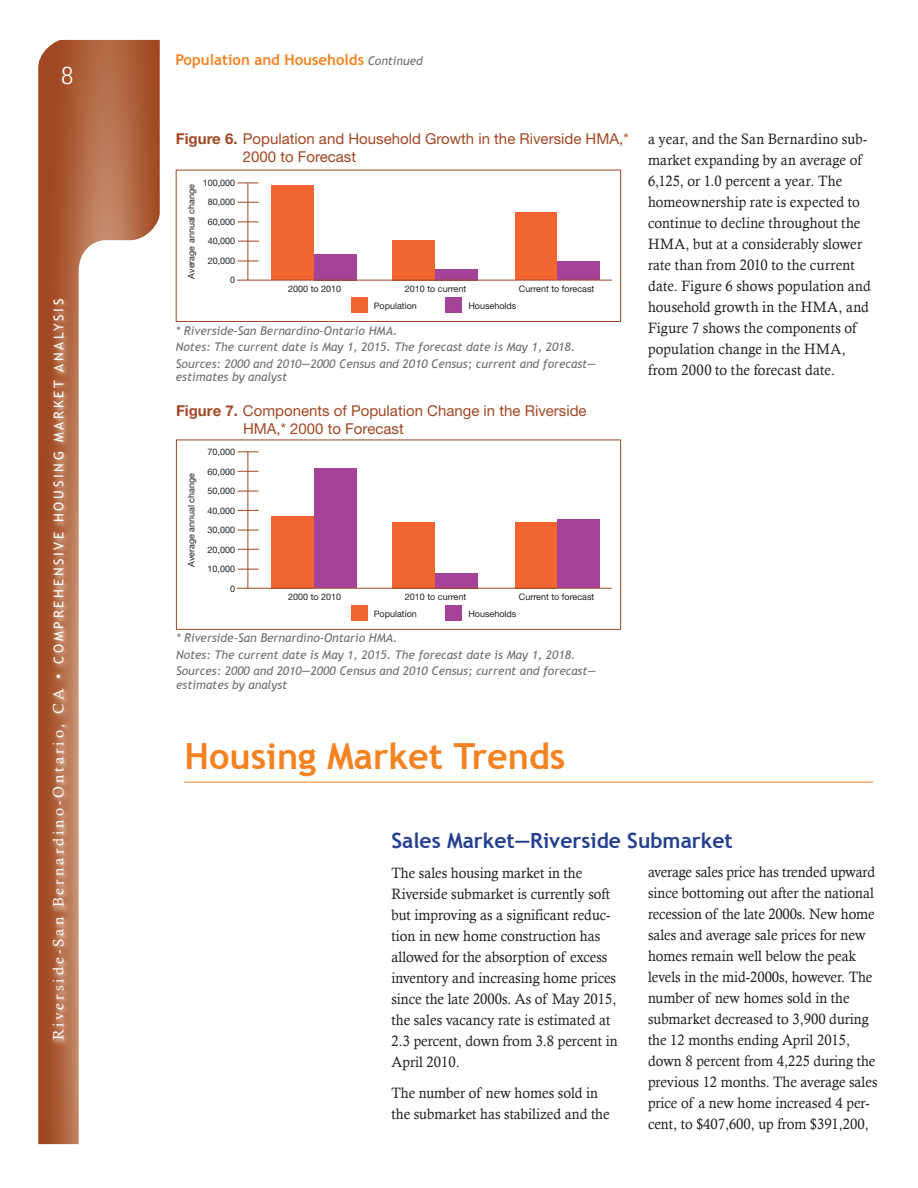
<style>
.page{position:relative;width:918px;height:1188px;background:#fff}
.page>*{position:absolute;margin:0;border:0;box-sizing:border-box;transform-origin:0 0}
.level1{font:700 36px "Trebuchet MS";color:#f58220}
.t1{font:300 27px "Rotis Sans Serif";color:#fff}
.level2{font:700 21px "Trebuchet MS";color:#25408f}
.body_text{font:15px/21px "Calisto";color:#231f20;scale:.95 1}
.t2{font:15px/18px "Helvetica Neue";color:#a14723}
.t3{font:15px "Calisto";letter-spacing:.2em;color:#fff}
.t4{font:700 15px "Trebuchet MS";color:#f58220}
.t5{font:italic 12px/13.5px "Trebuchet MS";color:#6d6e71}
.t6{font:9px/19.5px "Helvetica Neue";color:#231f20;text-align:right}
.s1{font-family:"Trebuchet MS";font-size:13.5px}
.s2{font-weight:400;font-style:italic;font-size:12px;color:#6d6e71}
.s3{font-weight:700}
.s4{font-style:inherit}
</style>
<div class="page">
<svg style="left:38px;top:40px;width:122px;height:1104px;background:#ad603b"></svg>
<svg style="left:79px;top:240px;width:106px;height:904px"></svg>
<svg style="left:38px;top:39px;width:30px;height:30px"></svg>
<svg style="left:130px;top:210px;width:36px;height:36px"></svg>
<img style="left:46px;top:290px;width:31px;height:761px">
<hr style="left:184px;top:782px;width:689px;height:1px;background:#f58220">
<div style="left:351px;top:298px;width:17px;height:15px;background:#f26531"></div>
<div style="left:446px;top:298px;width:16px;height:15px;background:#a54399"></div>
<div style="left:176px;top:170px;width:445px;height:152px;border:1px solid #a14723"></div>
<hr style="left:248px;top:183px;width:1px;height:97px;background:#a14723">
<div style="left:314px;top:254px;width:42px;height:26px;background:#a54399"></div>
<div style="left:271px;top:185px;width:43px;height:95px;background:#f26531"></div>
<div style="left:435px;top:269px;width:43px;height:11px;background:#a54399"></div>
<div style="left:393px;top:240px;width:42px;height:40px;background:#f26531"></div>
<div style="left:557px;top:261px;width:42px;height:19px;background:#a54399"></div>
<div style="left:515px;top:212px;width:42px;height:68px;background:#f26531"></div>
<hr style="left:237px;top:280px;width:375px;height:1px;background:#a14723">
<svg style="left:238px;top:261px;width:21px;height:1px"></svg>
<svg style="left:238px;top:241px;width:21px;height:1px"></svg>
<svg style="left:238px;top:222px;width:21px;height:1px"></svg>
<svg style="left:238px;top:202px;width:21px;height:1px"></svg>
<svg style="left:238px;top:183px;width:21px;height:1px"></svg>
<div style="left:176px;top:440px;width:445px;height:190px;border:1px solid #a14723"></div>
<div style="left:351px;top:606px;width:17px;height:15px;background:#f26531"></div>
<div style="left:446px;top:606px;width:16px;height:15px;background:#a54399"></div>
<hr style="left:248px;top:451px;width:1px;height:137px;background:#a14723">
<div style="left:314px;top:469px;width:42px;height:119px;background:#a54399"></div>
<div style="left:271px;top:516px;width:43px;height:72px;background:#f26531"></div>
<div style="left:435px;top:573px;width:43px;height:16px;background:#a54399"></div>
<div style="left:393px;top:522px;width:42px;height:66px;background:#f26531"></div>
<div style="left:557px;top:519px;width:42px;height:69px;background:#a54399"></div>
<div style="left:515px;top:522px;width:42px;height:66px;background:#f26531"></div>
<hr style="left:237px;top:588px;width:375px;height:1px;background:#a14723">
<svg style="left:238px;top:569px;width:21px;height:1px"></svg>
<svg style="left:238px;top:549px;width:21px;height:1px"></svg>
<svg style="left:238px;top:530px;width:21px;height:1px"></svg>
<svg style="left:238px;top:510px;width:21px;height:1px"></svg>
<svg style="left:238px;top:491px;width:21px;height:1px"></svg>
<svg style="left:238px;top:471px;width:21px;height:1px"></svg>
<svg style="left:238px;top:451px;width:21px;height:1px"></svg>
<h2 class="t1" style="left:61px;top:60px;width:14px">8</h2>
<p class="t3" style="left:50px;top:1040px;width:743px;rotate:-90deg">Riverside-San Bernardino-Ontario, CA • <span class="s1">COMPREHENSIVE HOUSING MARKET ANALYSIS</span></p>
<p class="t4" style="left:176px;top:50px;width:249px">Population and Households <span class="s2">Continued</span></p>
<p class="t2" style="left:243px;top:130px;width:387px;text-indent:-67px"><span class="s3">Figure 6.</span> Population and Household Growth in the Riverside <span class="s4">HMA,*<br></span>2000 to Forecast</p>
<p class="t6" style="left:182px;top:279px;width:96px;rotate:-90deg">Average annual change</p>
<p class="t6" style="left:203px;top:173px;width:34px">100,000<br>80,000<br>60,000<br>40,000<br>20,000<br>0</p>
<p class="t6" style="left:288px;top:279px;width:55px">2000 to 2010</p>
<p class="t6" style="left:405px;top:279px;width:63px">2010 to current</p>
<p class="t6" style="left:519px;top:279px;width:77px">Current to forecast</p>
<p class="t6" style="left:374px;top:296px;width:45px">Population</p>
<p class="t6" style="left:468px;top:296px;width:50px">Households</p>
<p class="t5" style="left:176px;top:324px;width:223px">* Riverside-San Bernardino-Ontario HMA.</p>
<p class="t5" style="left:176px;top:340px;width:401px">Notes: The current date is May 1, 2015. The forecast date is May 1, 2018.</p>
<p class="t5" style="left:176px;top:357px;width:422px">Sources: 2000 and 2010—2000 Census and 2010 Census; current and forecast— estimates by analyst</p>
<p class="t2" style="left:243px;top:401px;width:345px;text-indent:-67px"><span class="s3">Figure 7.</span> Components of Population Change in the Riverside<br><span class="s4">HMA,*</span> 2000 to Forecast</p>
<p class="t6" style="left:181px;top:567px;width:96px;rotate:-90deg">Average annual change</p>
<p class="t6" style="left:208px;top:442px;width:29px">70,000<br>60,000<br>50,000<br>40,000<br>30,000<br>20,000<br>10,000<br>0</p>
<p class="t6" style="left:288px;top:587px;width:55px">2000 to 2010</p>
<p class="t6" style="left:405px;top:587px;width:63px">2010 to current</p>
<p class="t6" style="left:519px;top:587px;width:77px">Current to forecast</p>
<p class="t6" style="left:374px;top:604px;width:45px">Population</p>
<p class="t6" style="left:468px;top:604px;width:50px">Households</p>
<p class="t5" style="left:176px;top:631px;width:223px">* Riverside-San Bernardino-Ontario HMA.</p>
<p class="t5" style="left:176px;top:648px;width:401px">Notes: The current date is May 1, 2015. The forecast date is May 1, 2018.</p>
<p class="t5" style="left:176px;top:664px;width:422px">Sources: 2000 and 2010—2000 Census and 2010 Census; current and forecast— estimates by analyst</p>
<p class="body_text" style="left:648px;top:128px;width:236px">a year, and the San Bernardino sub&shy;market expanding by an average of<br>6,125, or 1.0 percent a year. The homeownership rate is expected to continue to decline throughout the<br>HMA, but at a considerably slower rate than from 2010 to the current date. Figure 6 shows population and household growth in the HMA, and<br>Figure 7 shows the components of population change in the HMA, from 2000 to the forecast date.</p>
<p class="level1" style="left:184px;top:734px;width:382px">Housing Market Trends</p>
<p class="level2" style="left:392px;top:827px;width:343px">Sales Market—Riverside Submarket</p>
<p class="body_text" style="left:392px;top:862px;width:239px">The sales housing market in the Riverside submarket is currently soft but improving as a significant reduc&shy;tion in new home construction has allowed for the absorption of excess inventory and increasing home prices since the late 2000s. As of May 2015, the sales vacancy rate is estimated at 2.3 percent, down from 3.8 percent in April 2010.</p>
<p class="body_text" style="left:392px;top:1083px;width:231px">The number of new homes sold in the submarket has stabilized and the</p>
<p class="body_text" style="left:648px;top:861px;width:243px">average sales price has trended upward since bottoming out after the national recession of the late 2000s. New home sales and average sale prices for new homes remain well below the peak levels in the mid-2000s, however. The number of new homes sold in the submarket decreased to 3,900 during the 12 months ending April 2015, down 8 percent from 4,225 during the previous 12 months. The average sales price of a new home increased 4 per&shy;cent, to $407,600, up from $391,200,</p>
</div>
